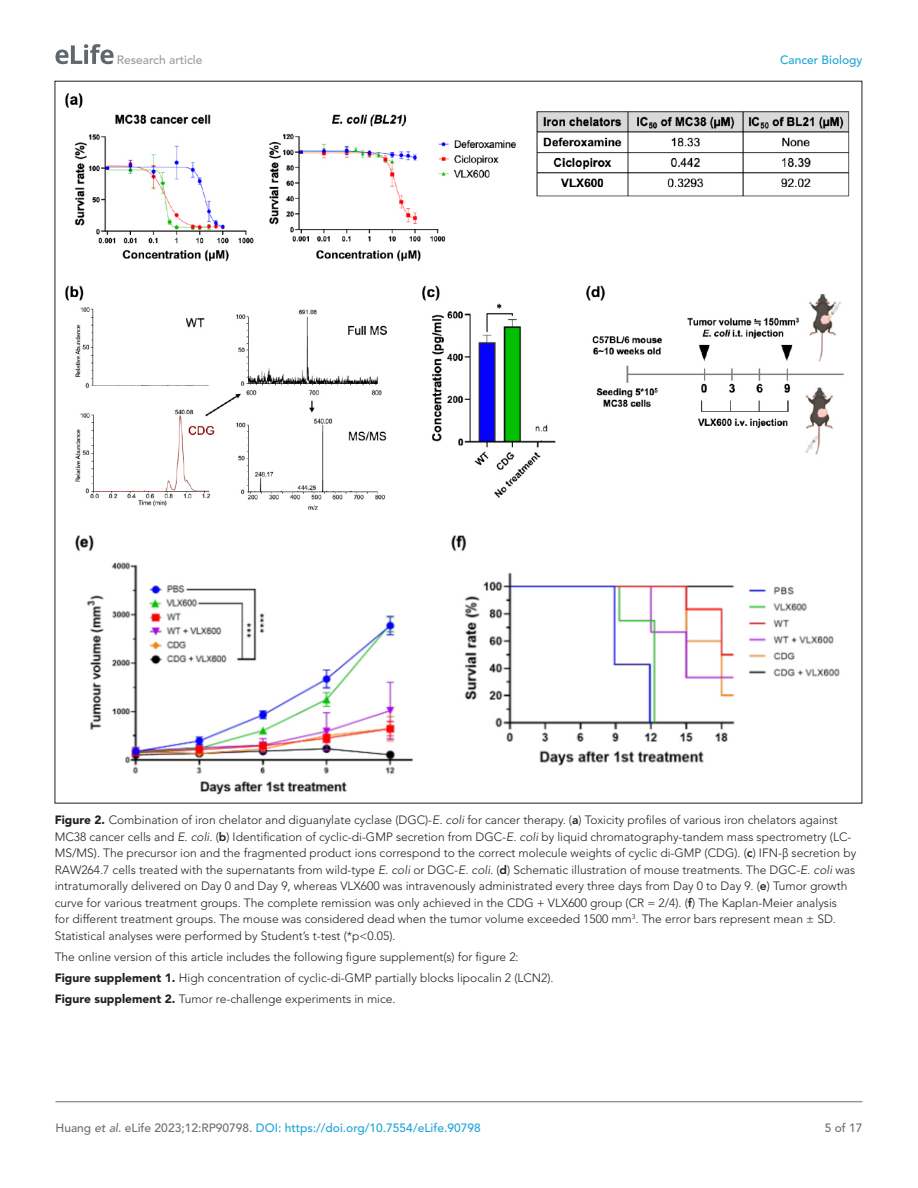
<style>
.page{position:relative;width:918px;height:1188px;background:#fff}
.page>*{position:absolute;margin:0;border:0;box-sizing:border-box;transform-origin:0 0}
.t1{font:300 12px/16.5px "Avenir LT Std";color:#231f20}
.t2{font:500 12px "Avenir LT Std";color:#1ea4d7}
.t3{font:500 12px "Avenir LT Std";color:#9a9a9a}
.t4{font:500 12px "Avenir LT Std";color:#6e6e70}
.s1{font-weight:900}
.s2{font-style:italic}
.s3{font-weight:800}
.s4{font-family:"Segoe UI"}
.s5{color:#6e6e70}
.s6{font-style:italic;color:#6e6e70}
</style>
<div class="page">
<svg style="left:55px;top:44px;width:59px;height:20px"></svg>
<hr style="left:56px;top:1101px;width:806px;height:1px;background:#6e6e70">
<img style="left:65px;top:93px;width:785px;height:701px">
<p class="t3" style="left:117px;top:53px;width:87px">Research article</p>
<p class="t2" style="left:780px;top:53px;width:84px">Cancer Biology</p>
<p class="t1" style="left:55px;top:812px;width:803px"><span class="s1">Figure 2.</span> Combination of iron chelator and diguanylate cyclase (DGC)-<span class="s2">E. coli</span> for cancer therapy. (<span class="s3">a</span>) Toxicity profiles of various iron chelators against MC38 cancer cells and <span class="s2">E. coli.</span> (<span class="s3">b</span>) Identification of cyclic-di-GMP secretion from DGC-<span class="s2">E. coli</span> by liquid chromatography-tandem mass spectrometry (LC-MS/MS). The precursor ion and the fragmented product ions correspond to the correct molecule weights of cyclic di-GMP (CDG). (<span class="s3">c</span>) IFN-<span class="s4">β</span> secretion by RAW264.7 cells treated with the supernatants from wild-type <span class="s2">E. coli</span> or DGC-<span class="s2">E. coli.</span> (<span class="s3">d</span>) Schematic illustration of mouse treatments. The DGC<span class="s2">-E. coli</span> was intratumorally delivered on Day 0 and Day 9, whereas VLX600 was intravenously administrated every three days from Day 0 to Day 9. (<span class="s3">e</span>) Tumor growth curve for various treatment groups. The complete remission was only achieved in the CDG + VLX600 group (CR = 2/4). (<span class="s3">f</span>) The Kaplan-Meier analysis<br>for different treatment groups. The mouse was considered dead when the tumor volume exceeded 1500 mm<sup>3</sup>. The error bars represent mean ± SD.<br>Statistical analyses were performed by Student’s t-test (*p&lt;0.05).</p>
<p class="t1" style="left:55px;top:946px;width:500px;line-height:21px">The online version of this article includes the following figure supplement(s) for figure 2:<br><span class="s1">Figure supplement 1.</span> High concentration of cyclic-di-GMP partially blocks lipocalin 2 (LCN2).<br><span class="s1">Figure supplement 2.</span> Tumor re-challenge experiments in mice.</p>
<p class="t2" style="left:56px;top:1121px;width:427px"><span class="s5">Huang</span> <span class="s6">et al</span><span class="s5">. eLife 2023;12:RP90798.</span> DOI: https://doi.org/10.7554/eLife.90798</p>
<p class="t4" style="left:825px;top:1121px;width:39px">5 of 17</p>
</div>
